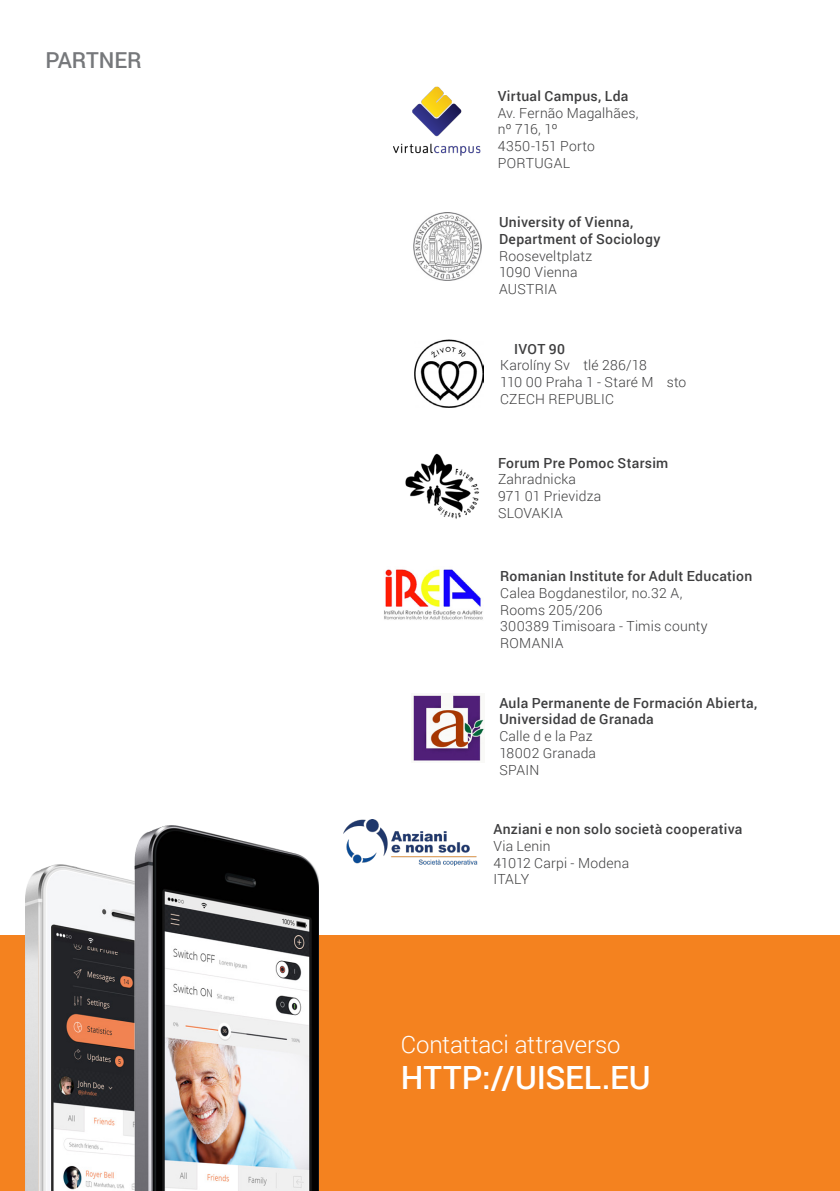
<style>
.page{position:relative;width:840px;height:1191px;background:#fff}
.page>*{position:absolute;margin:0;border:0;box-sizing:border-box;transform-origin:0 0}
.t1{font:500 32px "Roboto";color:#fff}
.t2{font:300 24px "Roboto";letter-spacing:-.01em;color:#fff}
.t3{font:500 22px "Roboto";color:#76787b}
.partner{font:300 14px/16.8px "Roboto";letter-spacing:.015em;color:#3e3e3f}
.partner-2{font:500 14px/16.8px "Roboto";letter-spacing:.02em;color:#3e3e3f}
</style>
<div class="page">
<div style="left:0;top:935px;width:839px;height:256px;background:#f4821f"></div>
<img style="left:393px;top:86px;width:87px;height:69px">
<img style="left:413px;top:213px;width:68px;height:67px">
<img style="left:405px;top:453px;width:75px;height:66px">
<img style="left:413px;top:694px;width:71px;height:68px">
<img style="left:343px;top:819px;width:135px;height:46px">
<img style="left:414px;top:339px;width:69px;height:69px">
<img style="left:384px;top:569px;width:99px;height:51px">
<img style="left:26px;top:864px;width:33px;height:327px">
<img style="left:59px;top:825px;width:259px;height:366px">
<p class="t3" style="left:45px;top:48px;width:98px">PARTNER</p>
<p class="partner-2" style="left:497px;top:87px;width:132px">Virtual Campus, Lda</p>
<p class="partner" style="left:497px;top:104px;width:142px">Av. Fernão Magalhães, nº 716, 1º</p>
<p class="partner" style="left:497px;top:138px;width:99px">4350-151 Porto</p>
<p class="partner" style="left:497px;top:154px;width:74px">PORTUGAL</p>
<p class="partner-2" style="left:499px;top:214px;width:163px">University of Vienna,<br>Department of Sociology</p>
<p class="partner" style="left:499px;top:247px;width:95px">Rooseveltplatz</p>
<p class="partner" style="left:499px;top:264px;width:80px">1090 Vienna</p>
<p class="partner" style="left:499px;top:281px;width:59px">AUSTRIA</p>
<p class="partner-2" style="left:514px;top:340px;width:52px">IVOT 90</p>
<p class="partner" style="left:500px;top:357px;width:148px">Karolíny Sv tlé 286/18</p>
<p class="partner" style="left:500px;top:374px;width:187px">110 00 Praha 1 - Staré M sto</p>
<p class="partner" style="left:500px;top:390px;width:115px">CZECH REPUBLIC</p>
<p class="partner-2" style="left:497px;top:454px;width:172px">Forum Pre Pomoc Starsim</p>
<p class="partner" style="left:497px;top:471px;width:79px">Zahradnicka</p>
<p class="partner" style="left:497px;top:488px;width:105px">971 01 Prievidza</p>
<p class="partner" style="left:497px;top:504px;width:66px">SLOVAKIA</p>
<p class="partner-2" style="left:500px;top:568px;width:253px">Romanian Institute for Adult Education</p>
<p class="partner" style="left:500px;top:585px;width:183px">Calea Bogdanestilor, no.32 A,<br>Rooms 205/206</p>
<p class="partner" style="left:500px;top:618px;width:209px">300389 Timisoara - Timis county</p>
<p class="partner" style="left:500px;top:635px;width:65px">ROMANIA</p>
<p class="partner-2" style="left:499px;top:694px;width:259px">Aula Permanente de Formación Abierta,<br>Universidad de Granada</p>
<p class="partner" style="left:499px;top:728px;width:95px">Calle d e la Paz</p>
<p class="partner" style="left:499px;top:744px;width:98px">18002 Granada</p>
<p class="partner" style="left:499px;top:761px;width:41px">SPAIN</p>
<p class="partner-2" style="left:493px;top:821px;width:250px">Anziani e non solo società cooperativa</p>
<p class="partner" style="left:493px;top:837px;width:58px">Via Lenin</p>
<p class="partner" style="left:493px;top:854px;width:137px">41012 Carpi - Modena</p>
<p class="partner" style="left:493px;top:871px;width:37px">ITALY</p>
<p class="t2" style="left:400px;top:1030px;width:221px">Contattaci attraverso</p>
<p class="t1" style="left:400px;top:1058px;width:251px">HTTP://UISEL.EU</p>
</div>
